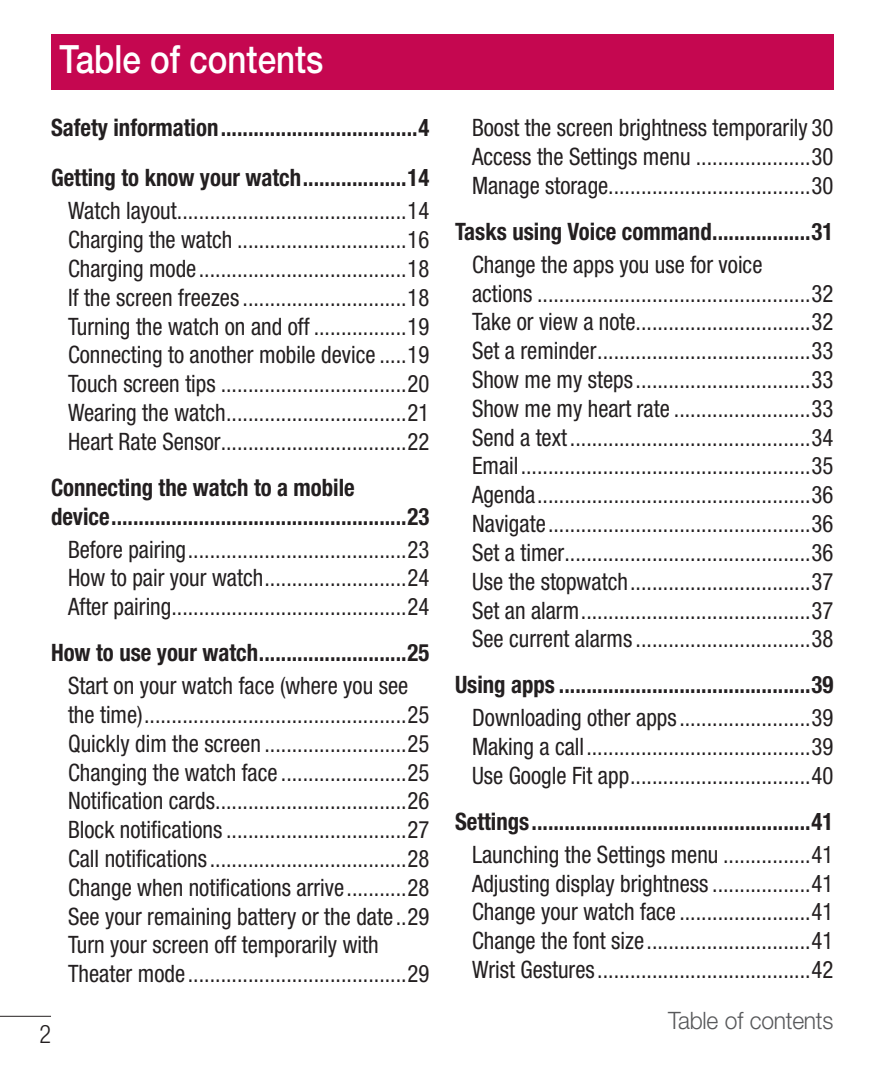
<style>
.page{position:relative;width:893px;height:1072px;background:#fff}
.page>*{position:absolute;margin:0;border:0;box-sizing:border-box;transform-origin:0 0}
.t1{font:500 39px "Helvetica Neue LT Pro";color:#fff;scale:.85 1}
.t2{font:300 condensed 25.5px "Helvetica Neue LT Pro";color:#231f20;scale:.95 1}
.t3{font:condensed 24px/28.8px "Helvetica Neue LT Pro";color:#231f20;text-align:justify;scale:.95 1}
.t4{font:700 condensed 24px/50.1px "Helvetica Neue LT Pro";color:#231f20;scale:.95 1}
.t5{font:300 24px "Helvetica Neue LT Pro";letter-spacing:-.01em;color:#57585a;scale:.95 1}
</style>
<div class="page">
<hr style="left:0;top:1015px;width:51px;height:1px;background:#231f20">
<div style="left:51px;top:34px;width:782px;height:55px;background:#c50750"></div>
<h1 class="t1" style="left:60px;top:35px;width:312px">Table of contents</h1>
<p class="t4" style="left:51px;top:102px;width:400px">Safety information....................................4<br>Getting to know your watch...................14</p>
<p class="t3" style="left:68px;top:196px;width:382px">Watch layout..........................................14<br>Charging the watch ...............................16<br>Charging mode......................................18<br>If the screen freezes ..............................18<br>Turning the watch on and off .................19<br>Connecting to another mobile device .....19<br>Touch screen tips ..................................20<br>Wearing the watch.................................21<br>Heart Rate Sensor..................................22</p>
<p class="t4" style="left:51px;top:472px;width:400px;line-height:28.8px">Connecting the watch to a mobile device......................................................23</p>
<p class="t3" style="left:68px;top:534px;width:382px">Before pairing........................................23<br>How to pair your watch..........................24<br>After pairing...........................................24</p>
<p class="t4" style="left:51px;top:627px;width:400px">How to use your watch...........................25</p>
<p class="t3" style="left:68px;top:671px;width:382px;text-align:left">Start on your watch face (where you see the time)................................................25<br>Quickly dim the screen ..........................25<br>Changing the watch face .......................25<br>Notification cards...................................26<br>Block notifications .................................27<br>Call notifications ....................................28<br>Change when notifications arrive...........28<br>See your remaining battery or the date..29<br>Turn your screen off temporarily with Theater mode ........................................29</p>
<p class="t2" style="left:39px;top:1018px;width:14px">2</p>
<p class="t3" style="left:472px;top:113px;width:382px">Boost the screen brightness temporarily 30<br>Access the Settings menu .....................30<br>Manage storage.....................................30</p>
<p class="t4" style="left:455px;top:206px;width:400px">Tasks using Voice command..................31</p>
<p class="t3" style="left:472px;top:250px;width:382px;text-align:left">Change the apps you use for voice<br>actions ..................................................32<br>Take or view a note................................32<br>Set a reminder.......................................33<br>Show me my steps ................................33<br>Show me my heart rate .........................33<br>Send a text ............................................34<br>Email.....................................................35<br>Agenda..................................................36<br>Navigate................................................36<br>Set a timer.............................................36<br>Use the stopwatch.................................37<br>Set an alarm..........................................37<br>See current alarms ................................38</p>
<p class="t4" style="left:455px;top:659px;width:400px">Using apps ..............................................39</p>
<p class="t3" style="left:472px;top:703px;width:382px">Downloading other apps ........................39<br>Making a call.........................................39<br>Use Google Fit app.................................40</p>
<p class="t4" style="left:455px;top:795px;width:400px">Settings...................................................41</p>
<p class="t3" style="left:472px;top:839px;width:382px">Launching the Settings menu ................41<br>Adjusting display brightness ..................41<br>Change your watch face ........................41<br>Change the font size..............................41<br>Wrist Gestures.......................................42</p>
<p class="t5" style="left:668px;top:1005px;width:175px">Table of contents</p>
</div>
